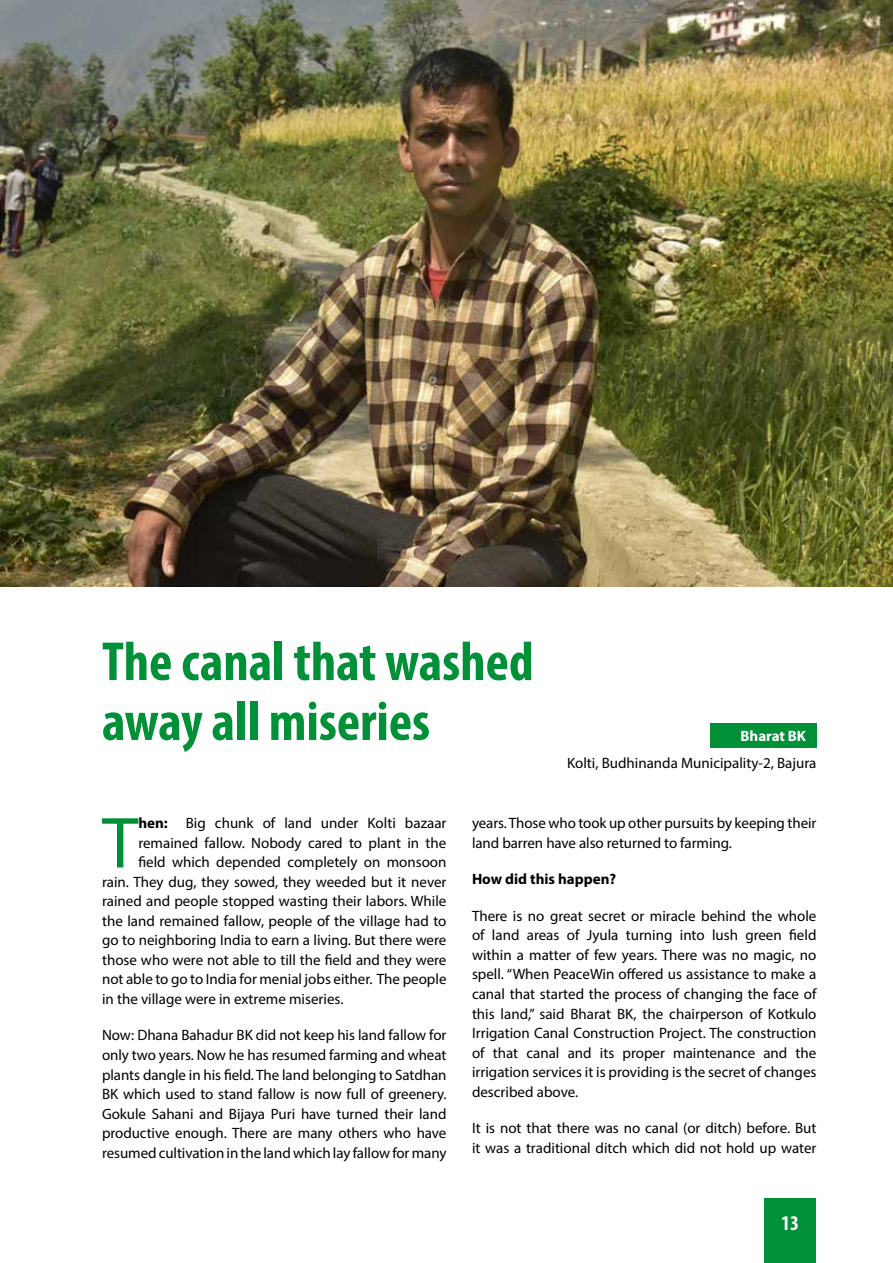
<style>
.page{position:relative;width:893px;height:1263px;background:#fff}
.page>*{position:absolute;margin:0;border:0;box-sizing:border-box;transform-origin:0 0}
.t1{font:72.9px "Myriad Pro";color:#009037}
.t2{font:700 condensed 55.5px/59.8px "Myriad Pro";color:#009037}
.t3{font:700 condensed 21px "Myriad Pro";color:#fff}
.t4{font:15px/19.5px "Myriad Pro";color:#000;text-align:justify}
.t5{font:700 15px "Myriad Pro";color:#000}
.t6{font:700 15px "Myriad Pro";letter-spacing:-.005em;color:#fff}
.s1{font-weight:700}
</style>
<div class="page">
<div style="left:765px;top:1198px;width:51px;height:65px;background:#009037"></div>
<img style="left:0;top:0;width:893px;height:587px">
<div style="left:710px;top:723px;width:106px;height:24px;background:#009037"></div>
<h2 class="t2" style="left:102px;top:630px;width:433px">The canal that washed away all miseries</h2>
<p class="t6" style="left:741px;top:726px;width:67px">Bharat BK</p>
<p class="t4" style="left:567px;top:753px;width:251px">Kolti, Budhinanda Municipality-2, Bajura</p>
<h1 class="t1" style="left:102px;top:798px;width:38px">T</h1>
<p class="t4" style="left:138px;top:813px;width:310px"><span class="s1">hen:</span> Big chunk of land under Kolti bazaar</p>
<p class="t4" style="left:138px;top:833px;width:310px">remained fallow. Nobody cared to plant in the</p>
<p class="t4" style="left:138px;top:852px;width:310px">field which depended completely on monsoon</p>
<p class="t4" style="left:102px;top:872px;width:346px">rain. They dug, they sowed, they weeded but it never</p>
<p class="t4" style="left:102px;top:891px;width:346px">rained and people stopped wasting their labors. While</p>
<p class="t4" style="left:102px;top:911px;width:346px">the land remained fallow, people of the village had to</p>
<p class="t4" style="left:102px;top:930px;width:346px">go to neighboring India to earn a living. But there were</p>
<p class="t4" style="left:102px;top:950px;width:346px">those who were not able to till the field and they were</p>
<p class="t4" style="left:102px;top:969px;width:346px">not able to go to India for menial jobs either. The people</p>
<p class="t4" style="left:102px;top:989px;width:243px">in the village were in extreme miseries.</p>
<p class="t4" style="left:102px;top:1025px;width:346px">Now: Dhana Bahadur BK did not keep his land fallow for only two years. Now he has resumed farming and wheat plants dangle in his field. The land belonging to Satdhan BK which used to stand fallow is now full of greenery.<br>Gokule Sahani and Bijaya Puri have turned their land productive enough. There are many others who have resumed cultivation in the land which lay fallow for many</p>
<p class="t4" style="left:472px;top:813px;width:346px">years. Those who took up other pursuits by keeping their land barren have also returned to farming.</p>
<p class="t5" style="left:472px;top:870px;width:146px">How did this happen?</p>
<p class="t4" style="left:472px;top:906px;width:346px">There is no great secret or miracle behind the whole of land areas of Jyula turning into lush green field within a matter of few years. There was no magic, no spell. “When PeaceWin offered us assistance to make a canal that started the process of changing the face of this land,” said Bharat BK, the chairperson of Kotkulo Irrigation Canal Construction Project. The construction of that canal and its proper maintenance and the irrigation services it is providing is the secret of changes described above.</p>
<p class="t4" style="left:472px;top:1118px;width:346px">It is not that there was no canal (or ditch) before. But it was a traditional ditch which did not hold up water</p>
<h3 class="t3" style="left:781px;top:1209px;width:19px">13</h3>
</div>
